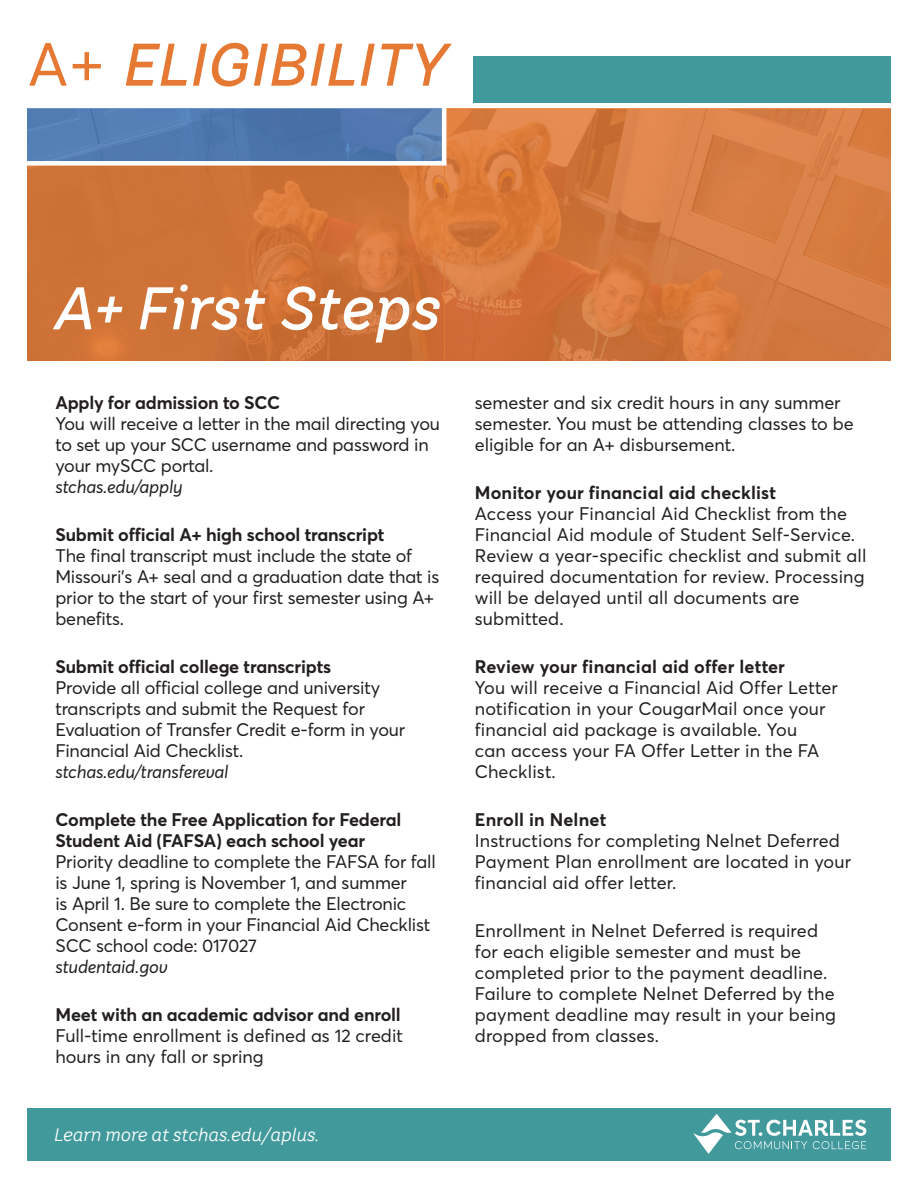
<style>
.page{position:relative;width:918px;height:1188px;background:#fff}
.page>*{position:absolute;margin:0;border:0;box-sizing:border-box;transform-origin:0 0}
.t1{font:italic 500 60px "TT Hazelnuts";letter-spacing:.02em;color:#e57934}
.t2{font:italic 500 60px "TT Hazelnuts";letter-spacing:.01em;color:#fff}
.t3{font:18px/21px "Averta";color:#231f20}
.Body_Copy{font:italic 18px "TT Hazelnuts";color:#fff}
.s1{font-family:"Averta";font-weight:400;font-style:normal}
.s2{font-weight:700}
.s3{font-style:italic}
</style>
<div class="page">
<svg style="left:444px;top:108px;width:447px;height:253px;background:#d77b41"></svg>
<svg style="left:27px;top:166px;width:417px;height:195px;background:#cf7236"></svg>
<svg style="left:27px;top:108px;width:415px;height:53px;background:#507ab0"></svg>
<hr style="left:442px;top:106px;width:4px;height:57px;background:#fff">
<div style="left:27px;top:161px;width:419px;height:5px;background:#fff"></div>
<div style="left:27px;top:1109px;width:864px;height:52px;background:#41999c"></div>
<svg style="left:693px;top:1114px;width:173px;height:40px"></svg>
<div style="left:473px;top:57px;width:418px;height:46px;background:#41999c"></div>
<p class="t1" style="left:28px;top:26px;width:420px"><span class="s1">A+</span> ELIGIBILITY</p>
<p class="t2" style="left:55px;top:269px;width:387px">A+ First Steps</p>
<p class="t3" style="left:55px;top:391px;width:386px"><span class="s2">Apply for admission to SCC<br></span>You will receive a letter in the mail directing you to set up your SCC username and password in your mySCC portal.<br><span class="s3">stchas.edu/apply</span></p>
<p class="t3" style="left:55px;top:523px;width:385px"><span class="s2">Submit official A+ high school transcript<br></span>The final transcript must include the state of Missouri’s A+ seal and a graduation date that is prior to the start of your first semester using A+ benefits.</p>
<p class="t3" style="left:55px;top:655px;width:351px"><span class="s2">Submit official college transcripts<br></span>Provide all official college and university transcripts and submit the Request for Evaluation of Transfer Credit e-form in your Financial Aid Checklist. <span class="s3">stchas.edu/transfereval</span></p>
<p class="t3" style="left:55px;top:808px;width:382px"><span class="s2">Complete the Free Application for Federal Student Aid (FAFSA) each school year<br></span>Priority deadline to complete the FAFSA for fall is June 1, spring is November 1, and summer<br>is April 1. Be sure to complete the Electronic Consent e-form in your Financial Aid Checklist SCC school code: 017027<br><span class="s3">studentaid.gov</span></p>
<p class="t3" style="left:55px;top:1003px;width:349px;text-align:justify"><span class="s2">Meet with an academic advisor and enroll </span>Full-time enrollment is defined as 12 credit hours in any fall or spring</p>
<p class="Body_Copy" style="left:54px;top:1123px;width:267px">Learn more at stchas.edu/aplus.</p>
<p class="t3" style="left:475px;top:391px;width:380px">semester and six credit hours in any summer semester. You must be attending classes to be eligible for an A+ disbursement.</p>
<p class="t3" style="left:475px;top:481px;width:393px"><span class="s2">Monitor your financial aid checklist<br></span>Access your Financial Aid Checklist from the Financial Aid module of Student Self-Service.<br>Review a year-specific checklist and submit all required documentation for review. Processing will be delayed until all documents are submitted.</p>
<p class="t3" style="left:475px;top:655px;width:365px"><span class="s2">Review your financial aid offer letter<br></span>You will receive a Financial Aid Offer Letter notification in your CougarMail once your financial aid package is available. You<br>can access your FA Offer Letter in the FA Checklist.</p>
<p class="t3" style="left:475px;top:808px;width:378px"><span class="s2">Enroll in Nelnet<br></span>Instructions for completing Nelnet Deferred Payment Plan enrollment are located in your financial aid offer letter.</p>
<p class="t3" style="left:475px;top:919px;width:363px">Enrollment in Nelnet Deferred is required for each eligible semester and must be completed prior to the payment deadline.<br>Failure to complete Nelnet Deferred by the payment deadline may result in your being dropped from classes.</p>
</div>
